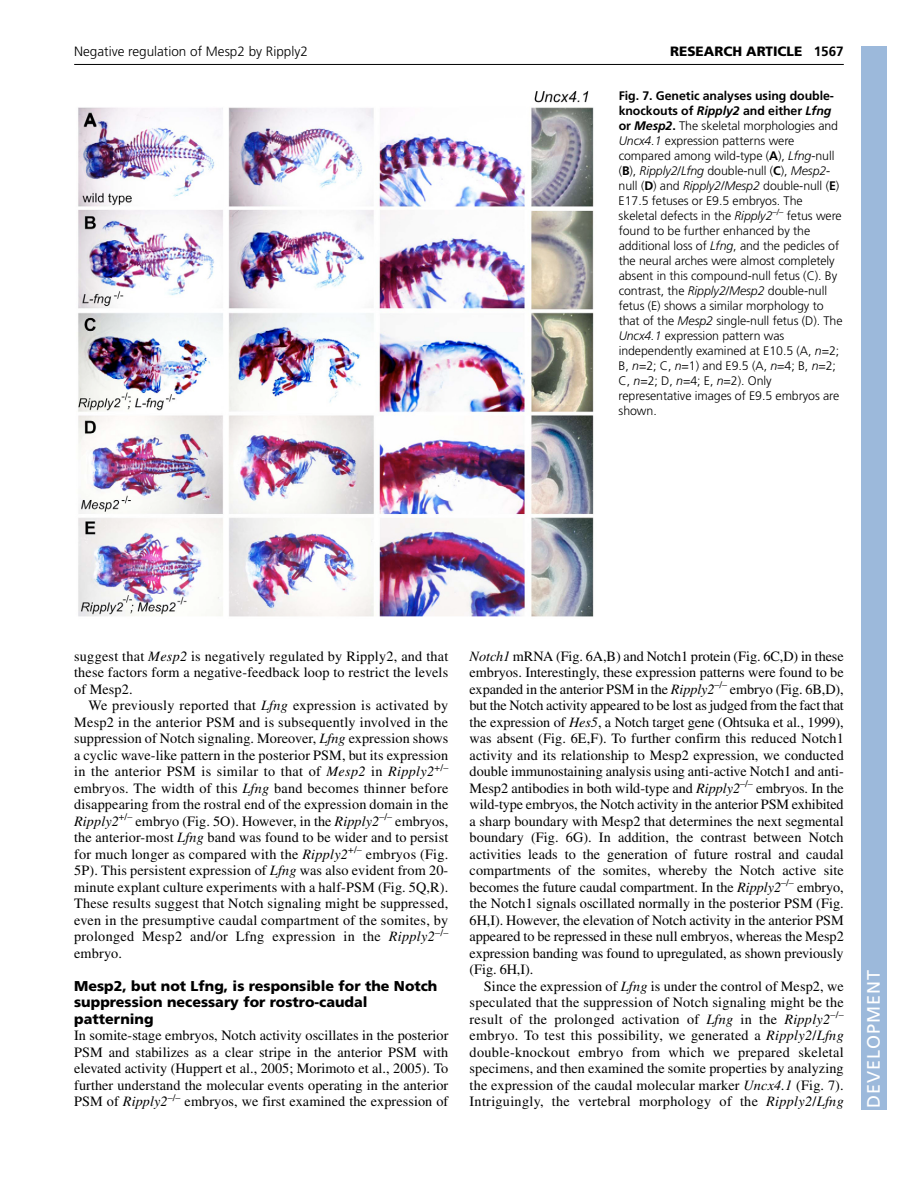
<style>
.page{position:relative;width:918px;height:1188px;background:#fff}
.page>*{position:absolute;margin:0;border:0;box-sizing:border-box;transform-origin:0 0}
.t1{font:18px "Frutiger LT Std";letter-spacing:.055em;color:#fff}
.t2{font:14.25px/16.5px "Times";letter-spacing:.01em;color:#000;text-align:justify}
.t3{font:900 14.25px/16.5px "Frutiger LT Std";color:#000}
.t4{font:300 13.5px "Frutiger LT Std";color:#000}
.t5{font:900 13.5px "Frutiger LT Std";color:#000}
.t6{font:300 12.3px/15px "Frutiger LT Std";letter-spacing:-.005em;color:#000}
.s1{font-weight:700}
.s2{font-weight:700;font-style:italic}
.s3{font-style:italic}
</style>
<div class="page">
<div style="left:861px;top:46px;width:25px;height:1064px;background:#9cb9db"></div>
<hr style="left:74px;top:64px;width:770px;height:1px;background:#000">
<img style="left:78px;top:91px;width:516px;height:526px">
<p class="t4" style="left:74px;top:46px;width:235px">Negative regulation of Mesp2 by Ripply2</p>
<p class="t5" style="left:670px;top:46px;width:175px">RESEARCH ARTICLE <span class="s1">1567</span></p>
<p class="t6" style="left:619px;top:89px;width:225px"><span class="s1">Fig. 7. Genetic analyses using double&shy;knockouts of</span> <span class="s2">Ripply2</span> <span class="s1">and either</span> <span class="s2">Lfng </span><span class="s1">or</span> <span class="s2">Mesp2</span><span class="s1">.</span> The skeletal morphologies and <span class="s3">Uncx4.1</span> expression patterns were compared among wild-type (<span class="s1">A</span>), <span class="s3">Lfng</span>-null (<span class="s1">B</span>), <span class="s3">Ripply2</span>/<span class="s3">Lfng</span> double-null (<span class="s1">C</span>), <span class="s3">Mesp2</span>- null (<span class="s1">D</span>) and <span class="s3">Ripply2</span>/<span class="s3">Mesp2</span> double-null (<span class="s1">E</span>)<br>E17.5 fetuses or E9.5 embryos. The skeletal defects in the <span class="s3">Ripply2</span><sup>–/–</sup> fetus were found to be further enhanced by the additional loss of <span class="s3">Lfng</span>, and the pedicles of the neural arches were almost completely absent in this compound-null fetus (C). By contrast, the <span class="s3">Ripply2</span>/<span class="s3">Mesp2</span> double-null fetus (E) shows a similar morphology to that of the <span class="s3">Mesp2</span> single-null fetus (D). The <span class="s3">Uncx4.1</span> expression pattern was independently examined at E10.5 (A, <span class="s3">n</span>=2; B, <span class="s3">n</span>=2; C, <span class="s3">n</span>=1) and E9.5 (A, <span class="s3">n</span>=4; B, <span class="s3">n</span>=2; C, <span class="s3">n</span>=2; D, <span class="s3">n</span>=4; E, <span class="s3">n</span>=2). Only representative images of E9.5 embryos are shown.</p>
<p class="t2" style="left:74px;top:649px;width:376px">suggest that <span class="s3">Mesp2</span> is negatively regulated by Ripply2, and that these factors form a negative-feedback loop to restrict the levels of Mesp2.</p>
<p class="t2" style="left:74px;top:699px;width:376px;text-indent:14px">We previously reported that <span class="s3">Lfng</span> expression is activated by Mesp2 in the anterior PSM and is subsequently involved in the suppression of Notch signaling. Moreover, <span class="s3">Lfng</span> expression shows a cyclic wave-like pattern in the posterior PSM, but its expression in the anterior PSM is similar to that of <span class="s3">Mesp2</span> in <span class="s3">Ripply2</span><sup>+/– </sup>embryos. The width of this <span class="s3">Lfng</span> band becomes thinner before disappearing from the rostral end of the expression domain in the <span class="s3">Ripply2</span><sup>+/–</sup> embryo (Fig. 5O). However, in the <span class="s3">Ripply2</span><sup>–/–</sup> embryos, the anterior-most <span class="s3">Lfng</span> band was found to be wider and to persist for much longer as compared with the <span class="s3">Ripply2</span><sup>+/–</sup> embryos (Fig.<br>5P). This persistent expression of <span class="s3">Lfng</span> was also evident from 20- minute explant culture experiments with a half-PSM (Fig. 5Q,R).<br>These results suggest that Notch signaling might be suppressed, even in the presumptive caudal compartment of the somites, by prolonged Mesp2 and/or Lfng expression in the <span class="s3">Ripply2</span><sup>–/– </sup>embryo.</p>
<p class="t3" style="left:74px;top:979px;width:365px">Mesp2, but not Lfng, is responsible for the Notch suppression necessary for rostro-caudal patterning</p>
<p class="t2" style="left:74px;top:1029px;width:376px">In somite-stage embryos, Notch activity oscillates in the posterior PSM and stabilizes as a clear stripe in the anterior PSM with elevated activity (Huppert et al., 2005; Morimoto et al., 2005). To further understand the molecular events operating in the anterior PSM of <span class="s3">Ripply2</span><sup>–/–</sup> embryos, we first examined the expression of</p>
<p class="t2" style="left:470px;top:649px;width:376px"><span class="s3">Notch1</span> mRNA (Fig. 6A,B) and Notch1 protein (Fig. 6C,D) in these embryos. Interestingly, these expression patterns were found to be expanded in the anterior PSM in the <span class="s3">Ripply2</span><sup>–/–</sup> embryo (Fig. 6B,D), but the Notch activity appeared to be lost as judged from the fact that the expression of <span class="s3">Hes5</span>, a Notch target gene (Ohtsuka et al., 1999), was absent (Fig. 6E,F). To further confirm this reduced Notch1 activity and its relationship to Mesp2 expression, we conducted double immunostaining analysis using anti-active Notch1 and anti-Mesp2 antibodies in both wild-type and <span class="s3">Ripply2</span><sup>–/–</sup> embryos. In the wild-type embryos, the Notch activity in the anterior PSM exhibited a sharp boundary with Mesp2 that determines the next segmental boundary (Fig. 6G). In addition, the contrast between Notch activities leads to the generation of future rostral and caudal compartments of the somites, whereby the Notch active site becomes the future caudal compartment. In the <span class="s3">Ripply2</span><sup>–/–</sup> embryo, the Notch1 signals oscillated normally in the posterior PSM (Fig.<br>6H,I). However, the elevation of Notch activity in the anterior PSM appeared to be repressed in these null embryos, whereas the Mesp2 expression banding was found to upregulated, as shown previously (Fig. 6H,I).</p>
<p class="t2" style="left:470px;top:979px;width:376px;text-indent:14px">Since the expression of <span class="s3">Lfng</span> is under the control of Mesp2, we speculated that the suppression of Notch signaling might be the result of the prolonged activation of <span class="s3">Lfng</span> in the <span class="s3">Ripply2</span><sup>–/– </sup>embryo. To test this possibility, we generated a <span class="s3">Ripply2</span>/<span class="s3">Lfng </span>double-knockout embryo from which we prepared skeletal specimens, and then examined the somite properties by analyzing the expression of the caudal molecular marker <span class="s3">Uncx4.1</span> (Fig. 7).<br>Intriguingly, the vertebral morphology of the <span class="s3">Ripply2</span>/<span class="s3">Lfng</span></p>
<p class="t1" style="left:863px;top:1108px;width:140px;rotate:-90deg">DEVELOPMENT</p>
</div>
